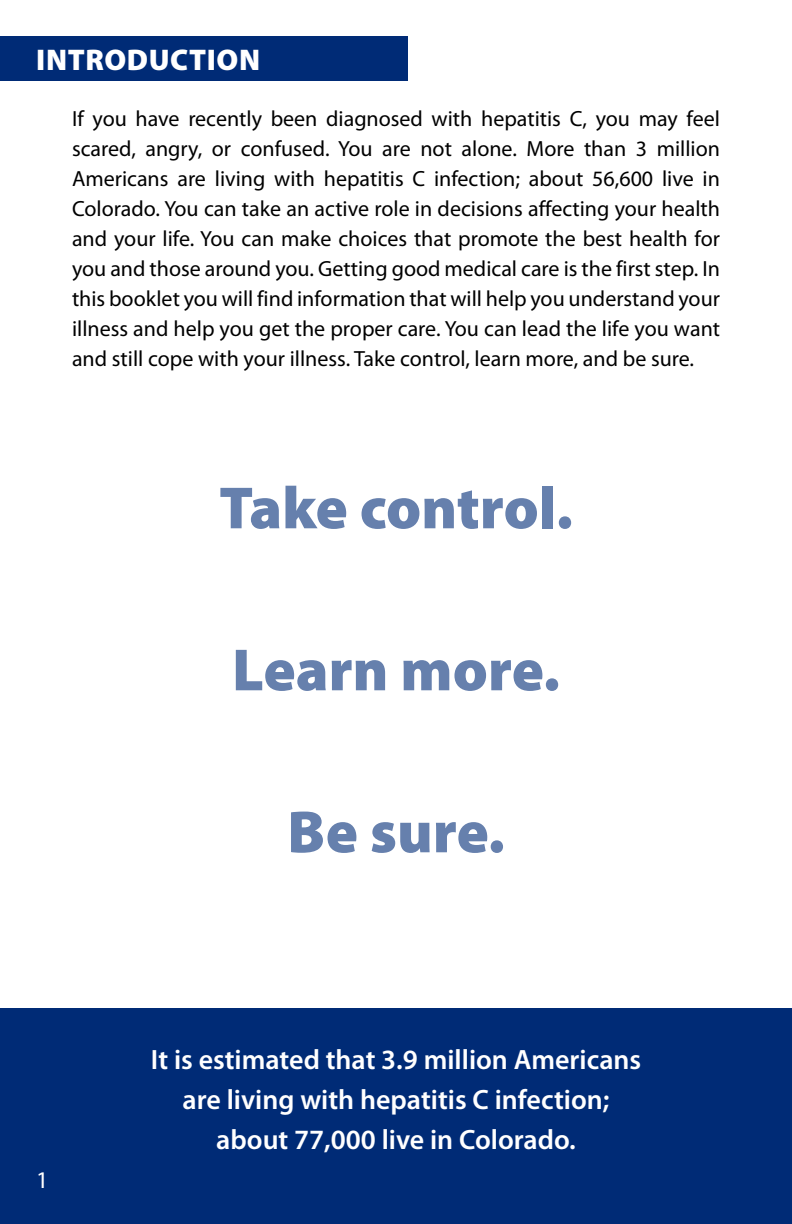
<style>
.page{position:relative;width:792px;height:1224px;background:#fff}
.page>*{position:absolute;margin:0;border:0;box-sizing:border-box;transform-origin:0 0}
.t1{font:900 60px "Myriad Pro";color:#6680ad}
.t2{font:900 30px "Myriad Pro";letter-spacing:.02em;color:#fff}
.t3{font:600 28px/40px "Myriad Pro";color:#fff;text-align:center}
.t4{font:24px "Myriad Pro";color:#fff}
.t5{font:22px/30px "Myriad Pro";color:#000;text-align:justify}
</style>
<div class="page">
<div style="left:0;top:1008px;width:792px;height:216px;background:#002b76"></div>
<div style="left:0;top:36px;width:408px;height:45px;background:#002b76"></div>
<h2 class="t2" style="left:36px;top:40px;width:225px">INTRODUCTION</h2>
<p class="t5" style="left:72px;top:104px;width:650px">If you have recently been diagnosed with hepatitis C, you may feel scared, angry, or confused. You are not alone. More than 3 million Americans are living with hepatitis C infection; about 56,600 live in Colorado. You can take an active role in decisions affecting your health and your life. You can make choices that promote the best health for you and those around you. Getting good medical care is the first step. In this booklet you will find information that will help you understand your illness and help you get the proper care. You can lead the life you want and still cope with your illness. Take control, learn more, and be sure.</p>
<h1 class="t1" style="left:219px;top:468px;width:355px">Take control.</h1>
<h1 class="t1" style="left:232px;top:630px;width:329px">Learn more.</h1>
<h1 class="t1" style="left:287px;top:792px;width:219px">Be sure.</h1>
<p class="t4" style="left:36px;top:1165px;width:14px">1</p>
<p class="t3" style="left:151px;top:1038px;width:492px">It is estimated that 3.9 million Americans are living with hepatitis C infection; about 77,000 live in Colorado.</p>
</div>
